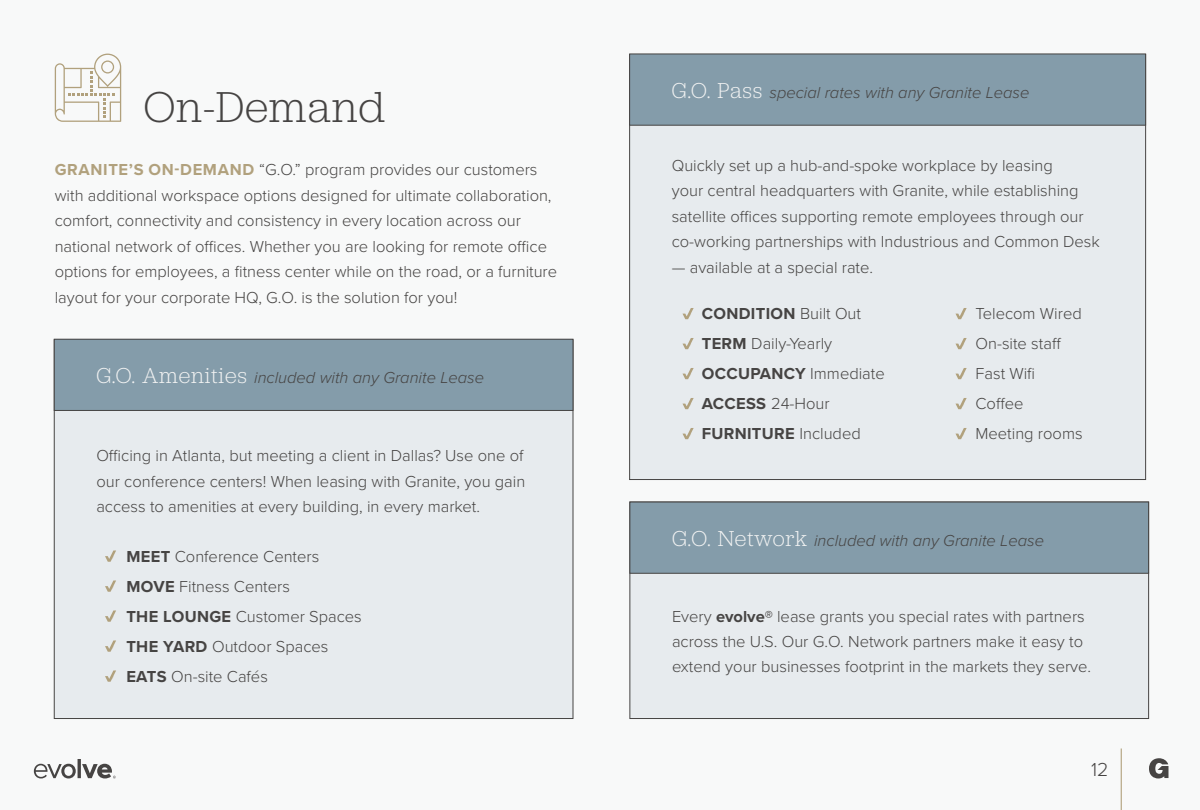
<style>
.page{position:relative;width:1200px;height:810px;background:#f8f9f9}
.page>*{position:absolute;margin:0;border:0;box-sizing:border-box;transform-origin:0 0}
.t1{font:300 45px "Jubilat";letter-spacing:.02em;color:#464443}
.t2{font:300 19.5px "Proxima Nova";color:#464443}
.t3{font:300 16.5px/25.5px "Proxima Nova";color:#464443}
.t4{font:italic 300 16.5px "Proxima Nova";color:#464443}
.s1{font-weight:700;color:#b1a17d}
.s2{font-family:"Jubilat";font-style:normal;font-size:22.5px;color:#f1f2f2}
.s3{font-weight:700}
</style>
<div class="page">
<div style="left:54px;top:339px;width:519px;height:380px;background:#e7ebee;border:1px solid #464443"></div>
<div style="left:54px;top:339px;width:519px;height:72px;background:#849caa;border:1px solid #464443"></div>
<svg style="left:105px;top:551px;width:11px;height:11px"></svg>
<svg style="left:105px;top:580px;width:11px;height:12px"></svg>
<svg style="left:105px;top:610px;width:11px;height:12px"></svg>
<svg style="left:105px;top:640px;width:11px;height:12px"></svg>
<svg style="left:105px;top:670px;width:11px;height:12px"></svg>
<svg style="left:55px;top:54px;width:66px;height:68px"></svg>
<svg style="left:1149px;top:758px;width:20px;height:20px"></svg>
<hr style="left:1121px;top:748px;width:1px;height:62px;background:#b1a17d">
<div style="left:630px;top:502px;width:519px;height:217px;background:#e7ebee;border:1px solid #464443"></div>
<div style="left:630px;top:502px;width:519px;height:72px;background:#849caa;border:1px solid #464443"></div>
<div style="left:629px;top:54px;width:517px;height:426px;background:#e7ebee;border:1px solid #464443"></div>
<div style="left:629px;top:54px;width:517px;height:72px;background:#849caa;border:1px solid #464443"></div>
<svg style="left:682px;top:308px;width:12px;height:11px"></svg>
<svg style="left:955px;top:308px;width:12px;height:11px"></svg>
<svg style="left:682px;top:338px;width:12px;height:11px"></svg>
<svg style="left:955px;top:338px;width:12px;height:11px"></svg>
<svg style="left:682px;top:368px;width:12px;height:11px"></svg>
<svg style="left:955px;top:368px;width:12px;height:11px"></svg>
<svg style="left:682px;top:398px;width:12px;height:11px"></svg>
<svg style="left:955px;top:398px;width:12px;height:11px"></svg>
<svg style="left:682px;top:428px;width:12px;height:11px"></svg>
<svg style="left:955px;top:428px;width:12px;height:11px"></svg>
<svg style="left:34px;top:759px;width:82px;height:19px"></svg>
<h1 class="t1" style="left:144px;top:79px;width:243px">On-Demand</h1>
<p class="t3" style="left:55px;top:156px;width:504px"><span class="s1">GRANITE’S ON-DEMAND</span> “G.O.” program provides our customers with additional workspace options designed for ultimate collaboration, comfort, connectivity and consistency in every location across our national network of offices. Whether you are looking for remote office options for employees, a fitness center while on the road, or a furniture layout for your corporate HQ, G.O. is the solution for you!</p>
<p class="t4" style="left:96px;top:365px;width:389px"><span class="s2">G.O. Amenities</span> included with any Granite Lease</p>
<p class="t3" style="left:96px;top:442px;width:430px;text-align:justify">Officing in Atlanta, but meeting a client in Dallas? Use one of our conference centers! When leasing with Granite, you gain access to amenities at every building, in every market.</p>
<p class="t3" style="left:126px;top:540px;width:237px;line-height:30px"><span class="s3">MEET</span> Conference Centers<br><span class="s3">MOVE</span> Fitness Centers<br><span class="s3">THE LOUNGE</span> Customer Spaces<br><span class="s3">THE YARD</span> Outdoor Spaces<br><span class="s3">EATS</span> On-site Cafés</p>
<p class="t4" style="left:672px;top:80px;width:359px"><span class="s2">G.O. Pass</span> special rates with any Granite Lease</p>
<p class="t3" style="left:672px;top:152px;width:430px">Quickly set up a hub-and-spoke workplace by leasing<br>your central headquarters with Granite, while establishing satellite offices supporting remote employees through our co-working partnerships with Industrious and Common Desk</p>
<p class="t3" style="left:672px;top:254px;width:203px">— available at a special rate.</p>
<p class="t3" style="left:702px;top:298px;width:185px;line-height:30px"><span class="s3">CONDITION</span> Built Out<br><span class="s3">TERM</span> Daily-Yearly<br><span class="s3">OCCUPANCY</span> Immediate<br><span class="s3">ACCESS</span> 24-Hour<br><span class="s3">FURNITURE</span> Included</p>
<p class="t3" style="left:976px;top:298px;width:109px;line-height:30px">Telecom Wired<br>On-site staff<br>Fast Wifi<br>Coffee<br>Meeting rooms</p>
<p class="t4" style="left:672px;top:528px;width:374px"><span class="s2">G.O. Network</span> included with any Granite Lease</p>
<p class="t3" style="left:672px;top:602px;width:421px">Every <span class="s3">evolve®</span> lease grants you special rates with partners across the U.S. Our G.O. Network partners make it easy to extend your businesses footprint in the markets they serve.</p>
<p class="t2" style="left:1091px;top:755px;width:19px">12</p>
</div>
